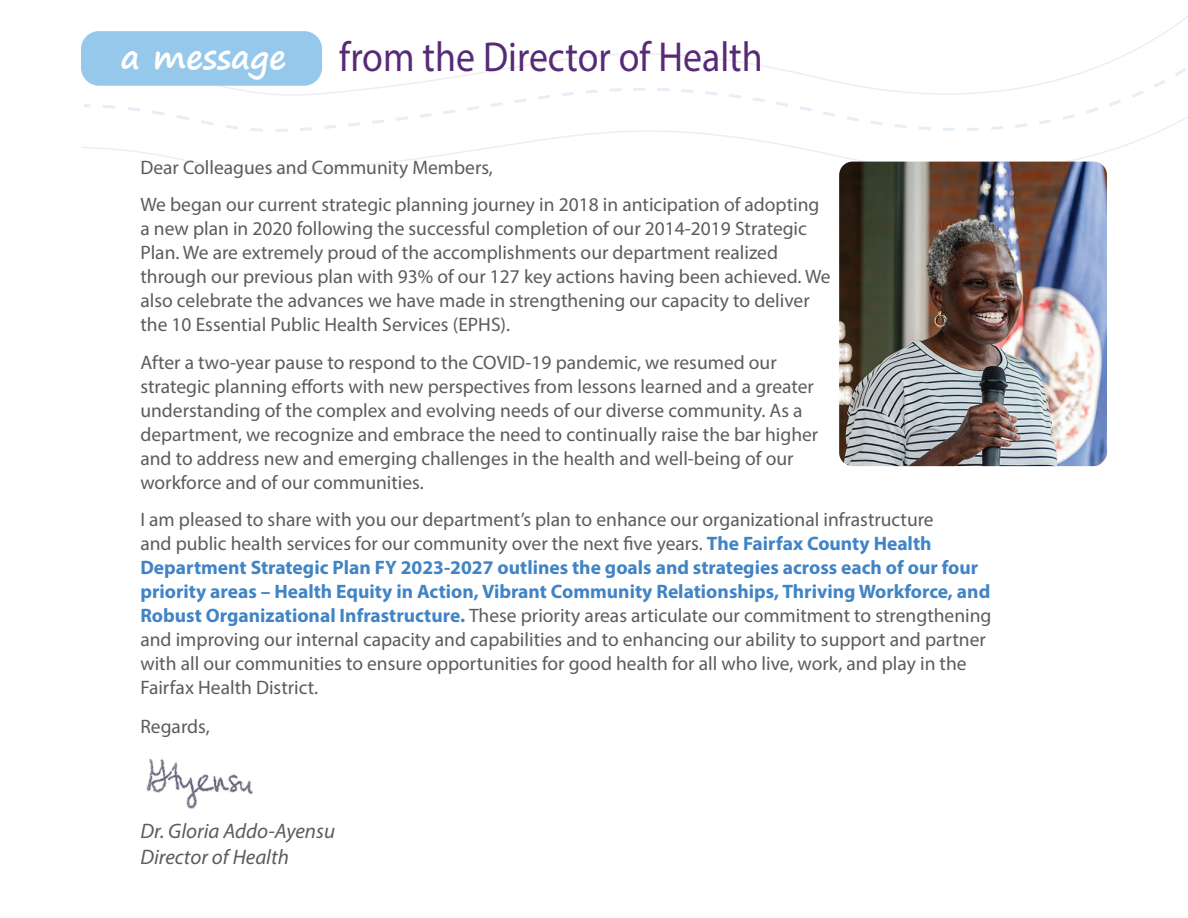
<style>
.page{position:relative;width:1188px;height:918px;background:#fff}
.page>*{position:absolute;margin:0;border:0;box-sizing:border-box;transform-origin:0 0}
.t1{font:42px "Myriad Devanagari";color:#572a76;scale:.9 1}
.t2{font:700 33px "Segoe Print";color:#fff}
.t3{font:italic 21px "Myriad Pro";color:#5c5c5f}
.t4{font:19.5px/24px "Myriad Pro";color:#5c5c5f}
.s1{font-weight:700;color:#4184c5}
</style>
<div class="page">
<svg style="left:82px;top:26px;width:1103px;height:43px"></svg>
<svg style="left:81px;top:69px;width:1107px;height:104px"></svg>
<div style="left:81px;top:31px;width:241px;height:55px;background:#96c8eb;border-radius:18px"></div>
<img style="left:146px;top:759px;width:107px;height:50px">
<img style="left:839px;top:162px;width:268px;height:304px">
<p class="t2" style="left:121px;top:27px;width:167px">a message</p>
<p class="t1" style="left:339px;top:31px;width:472px">from the Director of Health</p>
<p class="t4" style="left:140px;top:155px;width:354px">Dear Colleagues and Community Members,</p>
<p class="t4" style="left:140px;top:192px;width:692px">We began our current strategic planning journey in 2018 in anticipation of adopting a new plan in 2020 following the successful completion of our 2014-2019 Strategic Plan. We are extremely proud of the accomplishments our department realized through our previous plan with 93% of our 127 key actions having been achieved. We also celebrate the advances we have made in strengthening our capacity to deliver the 10 Essential Public Health Services (EPHS).</p>
<p class="t4" style="left:140px;top:350px;width:679px">After a two-year pause to respond to the COVID-19 pandemic, we resumed our strategic planning efforts with new perspectives from lessons learned and a greater understanding of the complex and evolving needs of our diverse community. As a department, we recognize and embrace the need to continually raise the bar higher and to address new and emerging challenges in the health and well-being of our workforce and of our communities.</p>
<p class="t4" style="left:140px;top:507px;width:853px">I am pleased to share with you our department’s plan to enhance our organizational infrastructure<br>and public health services for our community over the next five years. <span class="s1">The Fairfax County Health Department Strategic Plan FY 2023-2027 outlines the goals and strategies across each of our four priority areas – Health Equity in Action, Vibrant Community Relationships, Thriving Workforce, and Robust Organizational Infrastructure.</span> These priority areas articulate our commitment to strengthening and improving our internal capacity and capabilities and to enhancing our ability to support and partner with all our communities to ensure opportunities for good health for all who live, work, and play in the Fairfax Health District.</p>
<p class="t4" style="left:140px;top:714px;width:71px">Regards,</p>
<p class="t3" style="left:140px;top:818px;width:196px">Dr. Gloria Addo-Ayensu</p>
<p class="t3" style="left:140px;top:844px;width:150px">Director of Health</p>
</div>
